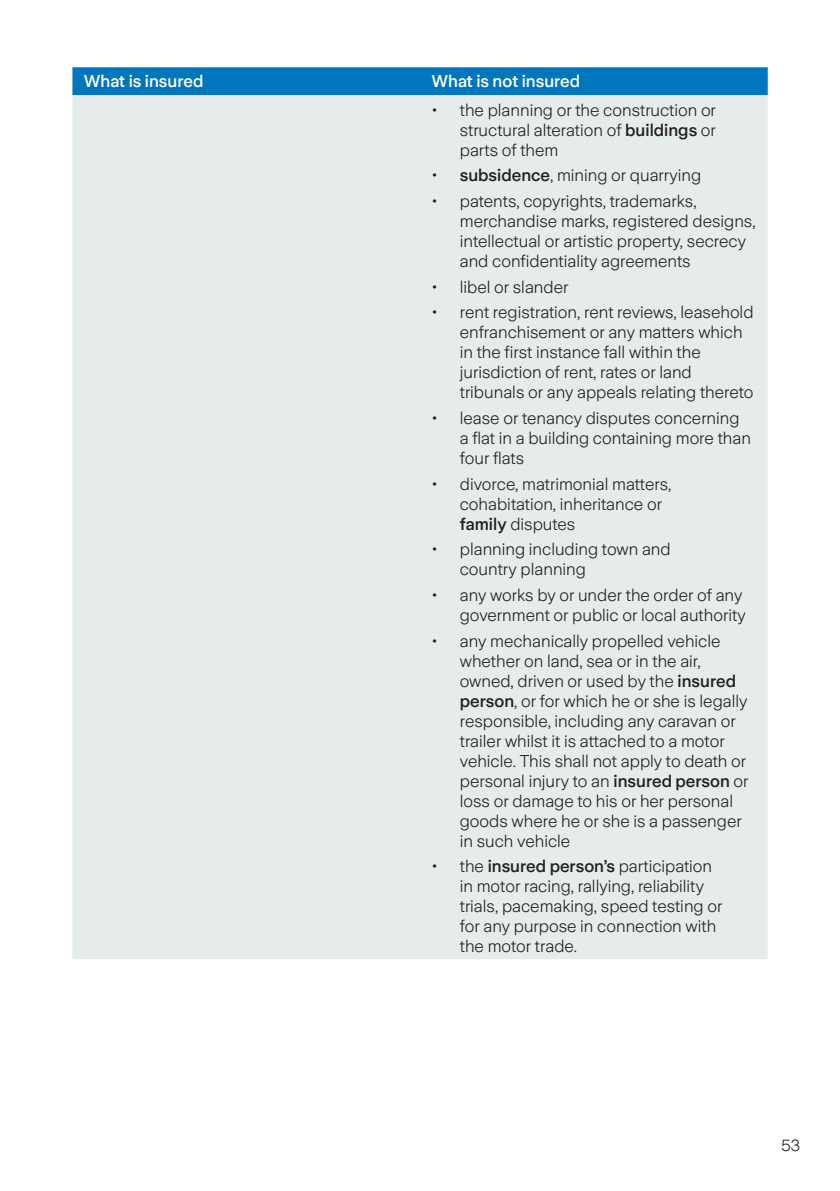
<style>
.page{position:relative;width:840px;height:1191px;background:#fff}
.page>*{position:absolute;margin:0;border:0;box-sizing:border-box;transform-origin:0 0}
.t1{font:300 17px/20px "Zurich Sans";color:#231f20}
.t2{font:500 17px "Zurich Sans";color:#fff}
.t3{font:300 16px "Zurich Sans";color:#231f20}
.s1{font-weight:500}
</style>
<div class="page">
<div style="left:72px;top:67px;width:695px;height:28px;background:#0076be"></div>
<div style="left:72px;top:95px;width:695px;height:864px;background:#e6eceb"></div>
<p class="t2" style="left:84px;top:72px;width:121px">What is insured</p>
<p class="t2" style="left:431px;top:72px;width:150px">What is not insured</p>
<p class="t1" style="left:459px;top:100px;width:257px;text-align:justify;text-indent:-28px">• the planning or the construction or structural alteration of <span class="s1">buildings</span> or parts of them</p>
<p class="t1" style="left:431px;top:166px;width:271px">• <span class="s1">subsidence</span>, mining or quarrying</p>
<p class="t1" style="left:459px;top:191px;width:297px;text-indent:-28px">• patents, copyrights, trademarks, merchandise marks, registered designs, intellectual or artistic property, secrecy and confidentiality agreements</p>
<p class="t1" style="left:431px;top:277px;width:138px">• libel or slander</p>
<p class="t1" style="left:459px;top:303px;width:295px;text-indent:-28px">• rent registration, rent reviews, leasehold enfranchisement or any matters which in the first instance fall within the jurisdiction of rent, rates or land tribunals or any appeals relating thereto</p>
<p class="t1" style="left:459px;top:408px;width:292px;text-indent:-28px">• lease or tenancy disputes concerning a flat in a building containing more than four flats</p>
<p class="t1" style="left:459px;top:474px;width:213px;text-indent:-28px">• divorce, matrimonial matters, cohabitation, inheritance or <span class="s1">family</span> disputes</p>
<p class="t1" style="left:459px;top:540px;width:212px;text-indent:-28px">• planning including town and country planning</p>
<p class="t1" style="left:431px;top:585px;width:315px;text-align:right">• any works by or under the order of any government or public or local authority</p>
<p class="t1" style="left:459px;top:631px;width:290px;text-indent:-28px">• any mechanically propelled vehicle whether on land, sea or in the air, owned, driven or used by the <span class="s1">insured person</span>, or for which he or she is legally responsible, including any caravan or trailer whilst it is attached to a motor vehicle. This shall not apply to death or personal injury to an <span class="s1">insured person</span> or loss or damage to his or her personal goods where he or she is a passenger in such vehicle</p>
<p class="t1" style="left:459px;top:856px;width:264px;text-indent:-28px">• the <span class="s1">insured person’s</span> participation in motor racing, rallying, reliability trials, pacemaking, speed testing or for any purpose in connection with the motor trade.</p>
<p class="t3" style="left:780px;top:1136px;width:21px">53</p>
</div>
